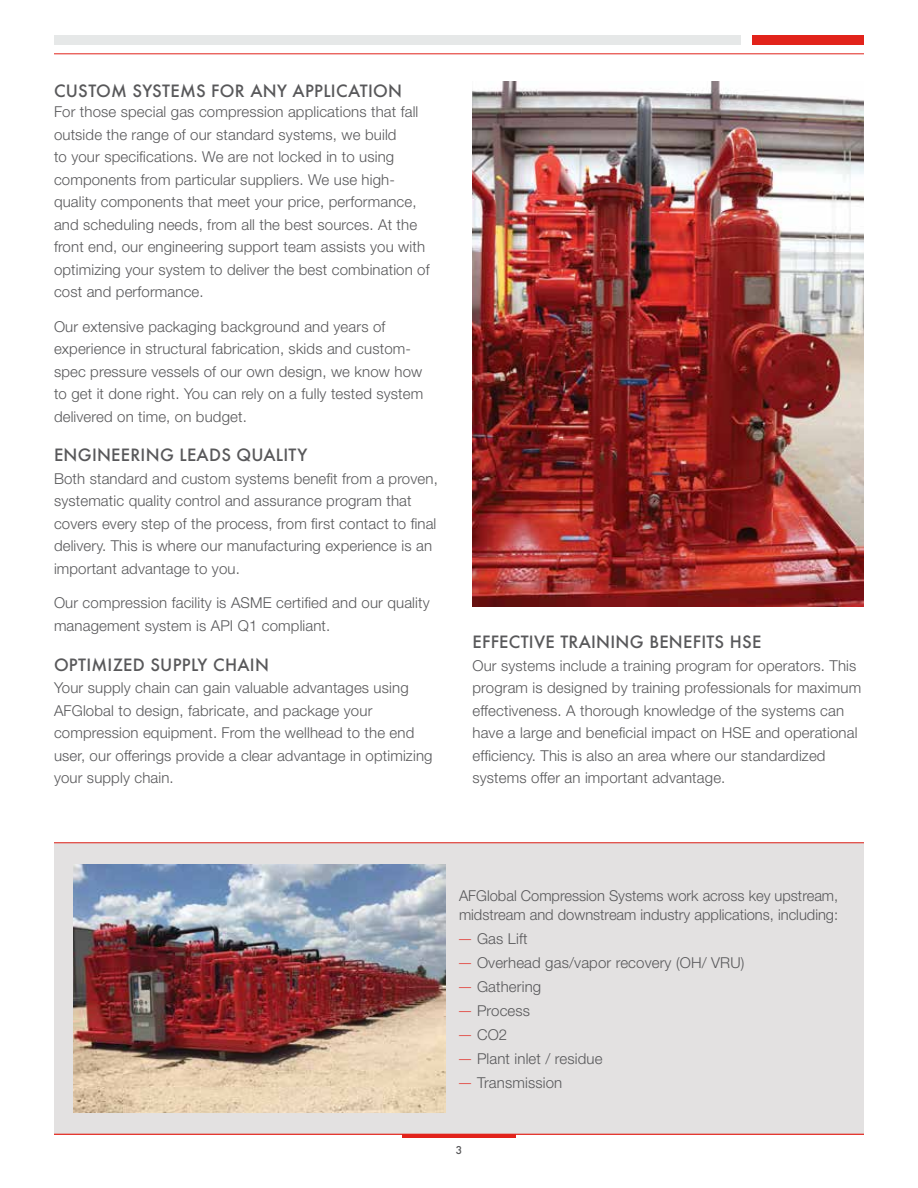
<style>
.page{position:relative;width:918px;height:1188px;background:#fff}
.page>*{position:absolute;margin:0;border:0;box-sizing:border-box;transform-origin:0 0}
.t1{font:500 16.5px "Futura";letter-spacing:.015em;color:#58585a}
.t2{font:300 15px/22.5px "Helvetica Neue";letter-spacing:.01em;color:#58585a}
.t3{font:500 10.5px "Futura";color:#58585a}
.s1{font-size:12px;color:#e2231b}
</style>
<div class="page">
<div style="left:753px;top:35px;width:111px;height:10px;background:#e2231b"></div>
<div style="left:54px;top:35px;width:686px;height:10px;background:#e6e8e8"></div>
<hr style="left:402px;top:1134px;width:114px;height:3px;background:#e2231b">
<hr style="left:54px;top:54px;width:810px;height:1px;background:#e2231b">
<div style="left:54px;top:843px;width:810px;height:291px;background:#e3e1e1"></div>
<hr style="left:54px;top:843px;width:810px;height:1px;background:#e2231b">
<hr style="left:54px;top:1134px;width:810px;height:1px;background:#e2231b">
<img style="left:472px;top:81px;width:392px;height:525px">
<img style="left:73px;top:865px;width:373px;height:247px">
<p class="t1" style="left:54px;top:80px;width:350px">CUSTOM SYSTEMS FOR ANY APPLICATION</p>
<p class="t2" style="left:54px;top:100px;width:377px">For those special gas compression applications that fall outside the range of our standard systems, we build<br>to your specifications. We are not locked in to using components from particular suppliers. We use high&shy;quality components that meet your price, performance, and scheduling needs, from all the best sources. At the front end, our engineering support team assists you with optimizing your system to deliver the best combination of cost and performance.</p>
<p class="t2" style="left:54px;top:315px;width:371px">Our extensive packaging background and years of experience in structural fabrication, skids and custom&shy;spec pressure vessels of our own design, we know how to get it done right. You can rely on a fully tested system delivered on time, on budget.</p>
<p class="t1" style="left:54px;top:444px;width:255px">ENGINEERING LEADS QUALITY</p>
<p class="t2" style="left:54px;top:467px;width:385px">Both standard and custom systems benefit from a proven, systematic quality control and assurance program that covers every step of the process, from first contact to final delivery. This is where our manufacturing experience is an important advantage to you.</p>
<p class="t2" style="left:54px;top:591px;width:377px">Our compression facility is ASME certified and our quality management system is API Q1 compliant.</p>
<p class="t1" style="left:54px;top:653px;width:217px">OPTIMIZED SUPPLY CHAIN</p>
<p class="t2" style="left:54px;top:676px;width:380px">Your supply chain can gain valuable advantages using AFGlobal to design, fabricate, and package your compression equipment. From the wellhead to the end user, our offerings provide a clear advantage in optimizing your supply chain.</p>
<p class="t1" style="left:472px;top:631px;width:290px">EFFECTIVE TRAINING BENEFITS HSE</p>
<p class="t2" style="left:472px;top:654px;width:390px">Our systems include a training program for operators. This program is designed by training professionals for maximum effectiveness. A thorough knowledge of the systems can have a large and beneficial impact on HSE and operational efficiency. This is also an area where our standardized systems offer an important advantage.</p>
<p class="t2" style="left:459px;top:885px;width:381px;line-height:19.5px">AFGlobal Compression Systems work across key upstream, midstream and downstream industry applications, including:</p>
<p class="t2" style="left:459px;top:927px;width:70px"><span class="s1">—</span> Gas Lift</p>
<p class="t2" style="left:459px;top:951px;width:287px"><span class="s1">—</span> Overhead gas/vapor recovery (OH/ VRU)</p>
<p class="t2" style="left:459px;top:975px;width:84px"><span class="s1">—</span> Gathering</p>
<p class="t2" style="left:459px;top:999px;width:73px"><span class="s1">—</span> Process</p>
<p class="t2" style="left:459px;top:1023px;width:50px"><span class="s1">—</span> CO2</p>
<p class="t2" style="left:459px;top:1047px;width:145px"><span class="s1">—</span> Plant inlet / residue</p>
<p class="t2" style="left:459px;top:1071px;width:105px"><span class="s1">—</span> Transmission</p>
<p class="t3" style="left:456px;top:1143px;width:8px">3</p>
</div>
